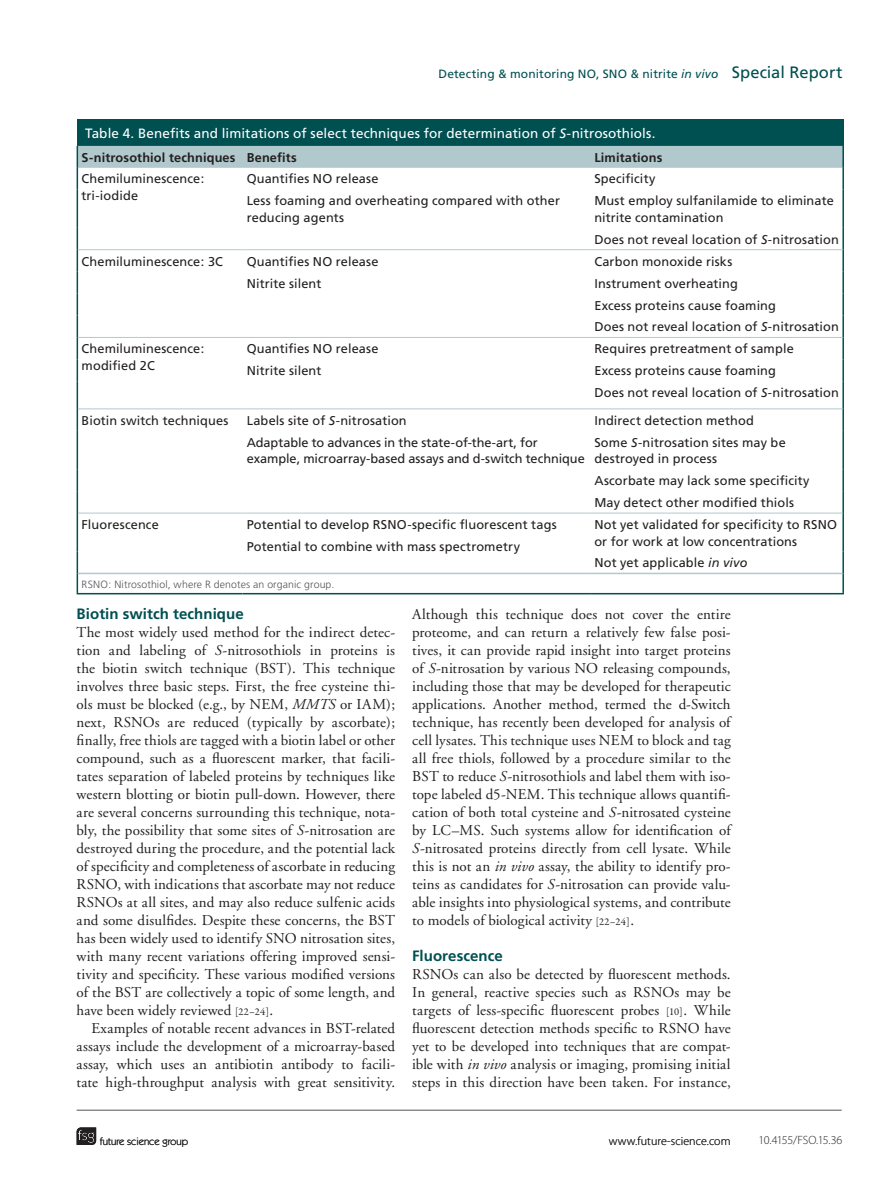
<style>
.page{position:relative;width:885px;height:1191px;background:#fff}
.page>*{position:absolute;margin:0;border:0;box-sizing:border-box;transform-origin:0 0}
.t1{font:15px/18px "Adobe Garamond";letter-spacing:.005em;color:#231f20;text-align:justify}
.t2{font:700 15px "Frutiger";letter-spacing:.005em;color:#004f51}
.t3{font:13.5px "Frutiger";letter-spacing:.005em;color:#fff}
.t4{font:12.75px/16.5px "Frutiger";letter-spacing:.01em;color:#231f20}
.t5{font:700 12.75px "Frutiger";letter-spacing:.01em;color:#231f20}
.t6{font:12px "Frutiger";letter-spacing:.015em;color:#004f51}
.t7{font:300 12px "Myriad Pro";letter-spacing:.005em;color:#231f20}
.t8{font:300 12px "Myriad Pro";letter-spacing:-.035em;color:#231f20}
.t9{font:300 10.5px "Frutiger";letter-spacing:.01em;color:#52555a}
.t10{font:10.5px "Itc Kabel";color:#231f20}
.s1{font-style:italic}
.s2{font-size:16.5px}
.s3{font-family:"Garamond Premr Pro";font-size:10.5px}
</style>
<div class="page">
<svg style="left:77px;top:1127px;width:19px;height:18px"></svg>
<hr style="left:77px;top:1109px;width:764px;height:1px;background:#52555a">
<div style="left:77px;top:119px;width:766px;height:28px;background:#004f51"></div>
<svg style="left:77px;top:146px;width:766px;height:43px"></svg>
<hr style="left:77px;top:189px;width:1px;height:39px;background:#004f51">
<hr style="left:842px;top:189px;width:1px;height:39px;background:#004f51">
<svg style="left:77px;top:228px;width:1px;height:203px"></svg>
<svg style="left:842px;top:228px;width:1px;height:203px"></svg>
<hr style="left:77px;top:431px;width:1px;height:38px;background:#004f51">
<hr style="left:842px;top:431px;width:1px;height:38px;background:#004f51">
<hr style="left:78px;top:249px;width:164px;height:1px;background:#b1c9cc">
<hr style="left:242px;top:249px;width:348px;height:1px;background:#b1c9cc">
<hr style="left:590px;top:249px;width:252px;height:1px;background:#b1c9cc">
<hr style="left:78px;top:337px;width:164px;height:1px;background:#b1c9cc">
<hr style="left:242px;top:337px;width:348px;height:1px;background:#b1c9cc">
<hr style="left:590px;top:337px;width:252px;height:1px;background:#b1c9cc">
<hr style="left:78px;top:408px;width:164px;height:1px;background:#b1c9cc">
<hr style="left:242px;top:408px;width:348px;height:1px;background:#b1c9cc">
<hr style="left:590px;top:408px;width:252px;height:1px;background:#b1c9cc">
<hr style="left:78px;top:513px;width:164px;height:1px;background:#b1c9cc">
<hr style="left:242px;top:513px;width:348px;height:1px;background:#b1c9cc">
<hr style="left:590px;top:513px;width:252px;height:1px;background:#b1c9cc">
<hr style="left:78px;top:572px;width:164px;height:2px;background:#b1c9cc">
<hr style="left:242px;top:572px;width:348px;height:2px;background:#b1c9cc">
<hr style="left:590px;top:572px;width:252px;height:2px;background:#b1c9cc">
<svg style="left:77px;top:469px;width:1px;height:124px"></svg>
<svg style="left:842px;top:469px;width:1px;height:124px"></svg>
<hr style="left:77px;top:593px;width:165px;height:1px;background:#004f51">
<hr style="left:242px;top:593px;width:348px;height:1px;background:#004f51">
<hr style="left:590px;top:593px;width:253px;height:1px;background:#004f51">
<p class="t6" style="left:438px;top:67px;width:405px">Detecting &amp; monitoring NO, SNO &amp; nitrite <span class="s1">in vivo</span> <span class="s2">Special Report</span></p>
<p class="t3" style="left:85px;top:125px;width:572px">Table 4. Benefits and limitations of select techniques for determination of <span class="s1">S-</span>nitrosothiols.</p>
<p class="t5" style="left:82px;top:150px;width:217px">S-nitrosothiol techniques Benefits</p>
<p class="t5" style="left:594px;top:150px;width:70px">Limitations</p>
<p class="t4" style="left:82px;top:171px;width:124px">Chemiluminescence: tri-iodide</p>
<p class="t4" style="left:247px;top:171px;width:133px">Quantifies NO release</p>
<p class="t4" style="left:594px;top:171px;width:63px">Specificity</p>
<p class="t4" style="left:247px;top:192px;width:315px">Less foaming and overheating compared with other reducing agents</p>
<p class="t4" style="left:594px;top:192px;width:241px">Must employ sulfanilamide to eliminate nitrite contamination</p>
<p class="t4" style="left:594px;top:231px;width:246px">Does not reveal location of <span class="s1">S</span>-nitrosation</p>
<p class="t4" style="left:82px;top:253px;width:143px">Chemiluminescence: 3C</p>
<p class="t4" style="left:247px;top:253px;width:133px">Quantifies NO release</p>
<p class="t4" style="left:594px;top:253px;width:139px">Carbon monoxide risks</p>
<p class="t4" style="left:247px;top:275px;width:76px">Nitrite silent</p>
<p class="t4" style="left:594px;top:272px;width:246px;line-height:21.9px">Instrument overheating<br>Excess proteins cause foaming<br>Does not reveal location of <span class="s1">S</span>-nitrosation</p>
<p class="t4" style="left:82px;top:340px;width:124px">Chemiluminescence: modified 2C</p>
<p class="t4" style="left:247px;top:340px;width:133px">Quantifies NO release</p>
<p class="t4" style="left:594px;top:340px;width:201px">Requires pretreatment of sample</p>
<p class="t4" style="left:247px;top:362px;width:76px">Nitrite silent</p>
<p class="t4" style="left:594px;top:360px;width:246px;line-height:21.9px">Excess proteins cause foaming<br>Does not reveal location of <span class="s1">S</span>-nitrosation</p>
<p class="t4" style="left:82px;top:412px;width:148px">Biotin switch techniques</p>
<p class="t4" style="left:247px;top:412px;width:161px">Labels site of <span class="s1">S</span>-nitrosation</p>
<p class="t4" style="left:594px;top:412px;width:161px">Indirect detection method</p>
<p class="t4" style="left:247px;top:434px;width:339px">Adaptable to advances in the state-of-the-art, for example, microarray-based assays and d-switch technique</p>
<p class="t4" style="left:594px;top:434px;width:193px">Some <span class="s1">S</span>-nitrosation sites may be destroyed in process</p>
<p class="t4" style="left:594px;top:469px;width:217px;line-height:21.9px">Ascorbate may lack some specificity<br>May detect other modified thiols</p>
<p class="t4" style="left:82px;top:516px;width:79px">Fluorescence</p>
<p class="t4" style="left:247px;top:516px;width:311px">Potential to develop RSNO-specific fluorescent tags</p>
<p class="t4" style="left:594px;top:516px;width:244px">Not yet validated for specificity to RSNO or for work at low concentrations</p>
<p class="t4" style="left:247px;top:538px;width:275px">Potential to combine with mass spectrometry</p>
<p class="t9" style="left:82px;top:578px;width:254px">RSNO: Nitrosothiol, where R denotes an organic group.</p>
<p class="t2" style="left:77px;top:604px;width:169px">Biotin switch technique</p>
<p class="t1" style="left:77px;top:623px;width:320px">The most widely used method for the indirect detec&shy;tion and labeling of <span class="s1">S-</span>nitrosothiols in proteins is the biotin switch technique (BST). This technique involves three basic steps. First, the free cysteine thi&shy;ols must be blocked (e.g., by NEM, <span class="s1">MMTS</span> or IAM); next, RSNOs are reduced (typically by ascorbate); finally, free thiols are tagged with a biotin label or other compound, such as a fluorescent marker, that facili&shy;tates separation of labeled proteins by techniques like western blotting or biotin pull-down. However, there are several concerns surrounding this technique, nota&shy;bly, the possibility that some sites of <span class="s1">S-</span>nitrosation are destroyed during the procedure, and the potential lack of specificity and completeness of ascorbate in reducing RSNO, with indications that ascorbate may not reduce RSNOs at all sites, and may also reduce sulfenic acids and some disulfides. Despite these concerns, the BST has been widely used to identify SNO nitrosation sites, with many recent variations offering improved sensi&shy;tivity and specificity. These various modified versions of the BST are collectively a topic of some length, and have been widely reviewed <span class="s3">[22–24]</span>.</p>
<p class="t1" style="left:77px;top:1019px;width:320px;text-indent:15px">Examples of notable recent advances in BST-related assays include the development of a microarray-based assay, which uses an antibiotin antibody to facili&shy;tate high-throughput analysis with great sensitivity.</p>
<p class="t4" style="left:594px;top:554px;width:155px">Not yet applicable <span class="s1">in vivo</span></p>
<p class="t1" style="left:412px;top:605px;width:320px">Although this technique does not cover the entire proteome, and can return a relatively few false posi&shy;tives, it can provide rapid insight into target proteins of <span class="s1">S-</span>nitrosation by various NO releasing compounds, including those that may be developed for therapeutic applications. Another method, termed the d-Switch technique, has recently been developed for analysis of cell lysates. This technique uses NEM to block and tag all free thiols, followed by a procedure similar to the BST to reduce <span class="s1">S-</span>nitrosothiols and label them with iso&shy;tope labeled d5-NEM. This technique allows quantifi&shy;cation of both total cysteine and <span class="s1">S-</span>nitrosated cysteine by LC–MS. Such systems allow for identification of <span class="s1">S-</span>nitrosated proteins directly from cell lysate. While this is not an <span class="s1">in vivo</span> assay, the ability to identify pro&shy;teins as candidates for <span class="s1">S-</span>nitrosation can provide valu&shy;able insights into physiological systems, and contribute to models of biological activity <span class="s3">[22–24]</span>.</p>
<p class="t2" style="left:412px;top:946px;width:92px">Fluorescence</p>
<p class="t1" style="left:412px;top:965px;width:320px">RSNOs can also be detected by fluorescent methods.<br>In general, reactive species such as RSNOs may be targets of less-specific fluorescent probes <span class="s3">[10]</span>. While fluorescent detection methods specific to RSNO have yet to be developed into techniques that are compat&shy;ible with <span class="s1">in vivo</span> analysis or imaging, promising initial steps in this direction have been taken. For instance,</p>
<p class="t10" style="left:100px;top:1135px;width:90px">future science group</p>
<p class="t7" style="left:608px;top:1134px;width:123px">www.future-science.com</p>
<p class="t8" style="left:758px;top:1133px;width:85px">10.4155/FSO.15.36</p>
</div>
